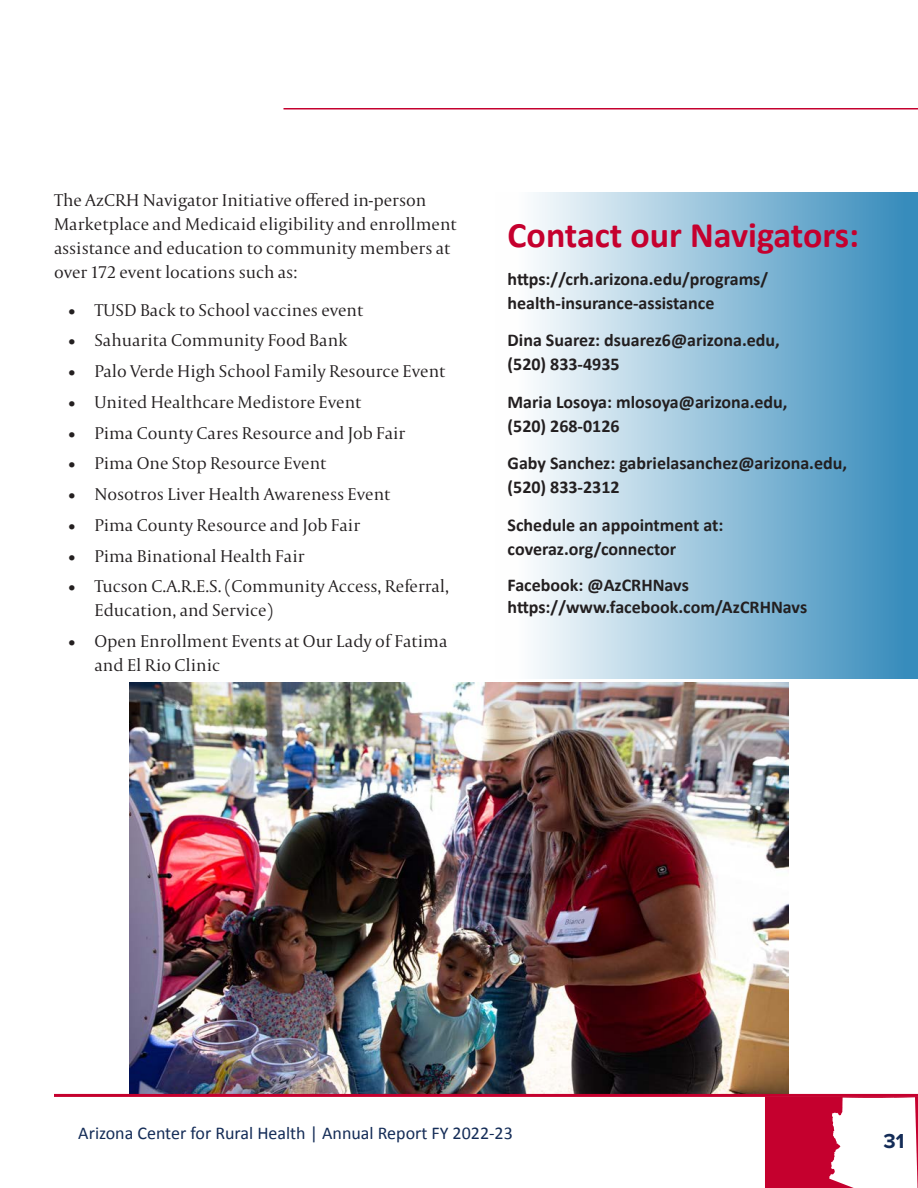
<style>
.page{position:relative;width:918px;height:1188px;background:#fff}
.page>*{position:absolute;margin:0;border:0;box-sizing:border-box;transform-origin:0 0}
.t1{font:700 36px "Calibri";color:#c5002e}
.t2{font:700 21px "Proxima Nova";color:#142c57}
.Body_Capitolium{font:300 18px/24px "Capitolium 2";color:#231f20}
.Sidebar{font:700 18px/24px "Calibri";color:#231f20}
.t3{font:18px "Calibri";color:#142c57}
</style>
<div class="page">
<img style="left:130px;top:682px;width:658px;height:412px">
<div style="left:495px;top:193px;width:423px;height:486px;background:linear-gradient(to right,#fff,#3289ba)"></div>
<hr style="left:54px;top:1094px;width:864px;height:3px;background:#c5002e">
<svg style="left:765px;top:1097px;width:153px;height:91px"></svg>
<hr style="left:284px;top:108px;width:634px;height:2px;background:#c5002e">
<p class="Body_Capitolium" style="left:54px;top:188px;width:404px">The AzCRH Navigator Initiative offered in-person Marketplace and Medicaid eligibility and enrollment assistance and education to community members at over 172 event locations such as:</p>
<p class="Body_Capitolium" style="left:68px;top:297px;width:297px">• TUSD Back to School vaccines event</p>
<p class="Body_Capitolium" style="left:68px;top:328px;width:282px">• Sahuarita Community Food Bank</p>
<p class="Body_Capitolium" style="left:68px;top:359px;width:380px">• Palo Verde High School Family Resource Event</p>
<p class="Body_Capitolium" style="left:68px;top:390px;width:296px">• United Healthcare Medistore Event</p>
<p class="Body_Capitolium" style="left:68px;top:420px;width:340px">• Pima County Cares Resource and Job Fair</p>
<p class="Body_Capitolium" style="left:68px;top:451px;width:261px">• Pima One Stop Resource Event</p>
<p class="Body_Capitolium" style="left:68px;top:482px;width:325px">• Nosotros Liver Health Awareness Event</p>
<p class="Body_Capitolium" style="left:68px;top:513px;width:294px">• Pima County Resource and Job Fair</p>
<p class="Body_Capitolium" style="left:68px;top:543px;width:239px">• Pima Binational Health Fair</p>
<p class="Body_Capitolium" style="left:94px;top:574px;width:356px;text-indent:-27px">• Tucson C.A.R.E.S. (Community Access, Referral,<br>Education, and Service)</p>
<p class="Body_Capitolium" style="left:94px;top:629px;width:354px;text-indent:-27px">• Open Enrollment Events at Our Lady of Fatima and El Rio Clinic</p>
<p class="t1" style="left:508px;top:210px;width:353px">Contact our Navigators:</p>
<p class="Sidebar" style="left:508px;top:266px;width:262px">https://crh.arizona.edu/programs/ health-insurance-assistance</p>
<p class="Sidebar" style="left:508px;top:328px;width:274px">Dina Suarez: dsuarez6@arizona.edu, (520) 833-4935</p>
<p class="Sidebar" style="left:508px;top:389px;width:282px">Maria Losoya: mlosoya@arizona.edu, (520) 268-0126</p>
<p class="Sidebar" style="left:508px;top:451px;width:341px">Gaby Sanchez: gabrielasanchez@arizona.edu, (520) 833-2312</p>
<p class="Sidebar" style="left:508px;top:512px;width:217px">Schedule an appointment at: coveraz.org/connector</p>
<p class="Sidebar" style="left:508px;top:573px;width:301px;line-height:22.5px">Facebook: @AzCRHNavs https://www.facebook.com/AzCRHNavs</p>
<p class="t3" style="left:78px;top:1120px;width:436px">Arizona Center for Rural Health | Annual Report FY 2022-23</p>
<p class="t2" style="left:884px;top:1126px;width:22px">31</p>
</div>
